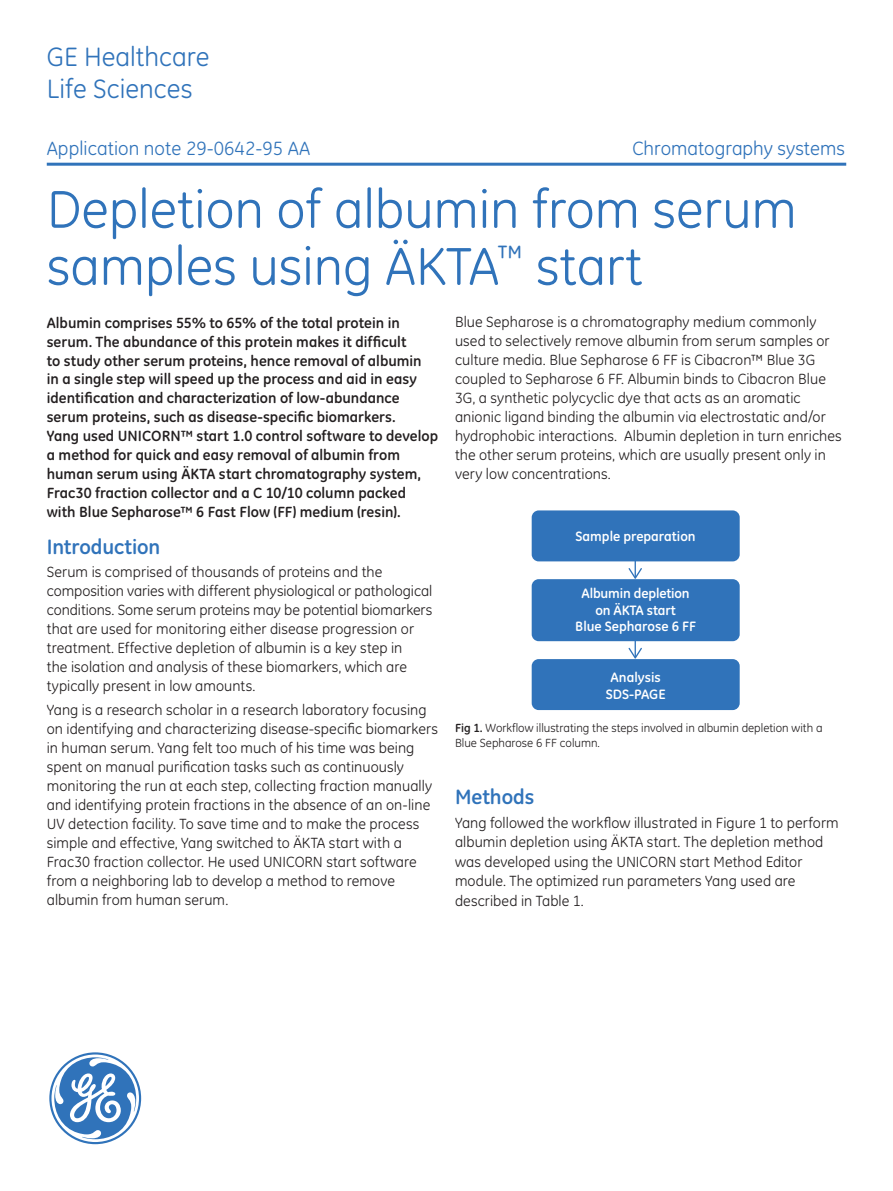
<style>
.page{position:relative;width:893px;height:1191px;background:#fff}
.page>*{position:absolute;margin:0;border:0;box-sizing:border-box;transform-origin:0 0}
.Headline{font:54px/57px "GE Inspira";color:#3073ba}
.GE_Healthcare{font:27px "GE Inspira";color:#3073ba}
.Subhead_1{font:700 21px "GE Inspira";letter-spacing:-.005em;color:#3073ba}
.Piece_technique{font:19.5px "GE Inspira";color:#3073ba}
.Body_text{font:15px/19px "GE Inspira";letter-spacing:.005em;color:#231f20}
.Body_text-2{font:700 15px/18.9px "GE Inspira";color:#231f20}
.t1{font:700 13.8px/16.6px "GE Inspira";color:#fff;text-align:center}
.t2{font:12px/15px "GE Inspira";color:#231f20}
.s1{font-weight:700}
</style>
<div class="page">
<svg style="left:49px;top:1052px;width:92px;height:92px"></svg>
<hr style="left:47px;top:163px;width:799px;height:3px;background:#3073ba">
<div style="left:532px;top:510px;width:208px;height:51px;background:#3073ba;border-radius:7px"></div>
<div style="left:532px;top:579px;width:208px;height:62px;background:#3073ba;border-radius:7px"></div>
<svg style="left:629px;top:561px;width:13px;height:18px"></svg>
<hr style="left:635px;top:620px;width:1px;height:37px;background:#3073ba">
<svg style="left:629px;top:647px;width:13px;height:11px"></svg>
<div style="left:532px;top:659px;width:208px;height:51px;background:#3073ba;border-radius:7px"></div>
<p class="GE_Healthcare" style="left:47px;top:41px;width:164px">GE Healthcare</p>
<p class="GE_Healthcare" style="left:47px;top:73px;width:147px">Life Sciences</p>
<p class="Piece_technique" style="left:47px;top:137px;width:265px">Application note 29-0642-95 AA</p>
<p class="Piece_technique" style="left:632px;top:137px;width:214px">Chromatography systems</p>
<p class="Headline" style="left:47px;top:181px;width:751px">Depletion of albumin from serum samples using ÄKTA<sup>™</sup> start</p>
<p class="Body_text-2" style="left:47px;top:313px;width:393px">Albumin comprises 55% to 65% of the total protein in serum. The abundance of this protein makes it difficult<br>to study other serum proteins, hence removal of albumin<br>in a single step will speed up the process and aid in easy identification and characterization of low-abundance serum proteins, such as disease-specific biomarkers.<br>Yang used UNICORN™ start 1.0 control software to develop a method for quick and easy removal of albumin from human serum using ÄKTA start chromatography system, Frac30 fraction collector and a C 10/10 column packed with Blue Sepharose™ 6 Fast Flow (FF) medium (resin).</p>
<p class="Subhead_1" style="left:47px;top:533px;width:115px">Introduction</p>
<p class="Body_text" style="left:47px;top:562px;width:387px">Serum is comprised of thousands of proteins and the composition varies with different physiological or pathological conditions. Some serum proteins may be potential biomarkers that are used for monitoring either disease progression or treatment. Effective depletion of albumin is a key step in<br>the isolation and analysis of these biomarkers, which are typically present in low amounts.</p>
<p class="Body_text" style="left:47px;top:700px;width:393px">Yang is a research scholar in a research laboratory focusing on identifying and characterizing disease-specific biomarkers in human serum. Yang felt too much of his time was being spent on manual purification tasks such as continuously monitoring the run at each step, collecting fraction manually and identifying protein fractions in the absence of an on-line UV detection facility. To save time and to make the process simple and effective, Yang switched to ÄKTA start with a Frac30 fraction collector. He used UNICORN start software from a neighboring lab to develop a method to remove albumin from human serum.</p>
<p class="Body_text" style="left:455px;top:313px;width:388px">Blue Sepharose is a chromatography medium commonly used to selectively remove albumin from serum samples or culture media. Blue Sepharose 6 FF is Cibacron™ Blue 3G coupled to Sepharose 6 FF. Albumin binds to Cibacron Blue 3G, a synthetic polycyclic dye that acts as an aromatic anionic ligand binding the albumin via electrostatic and/or hydrophobic interactions. Albumin depletion in turn enriches the other serum proteins, which are usually present only in very low concentrations.</p>
<p class="t1" style="left:576px;top:527px;width:122px">Sample preparation</p>
<p class="t1" style="left:575px;top:584px;width:122px">Albumin depletion on ÄKTA start<br>Blue Sepharose 6 FF</p>
<p class="t1" style="left:606px;top:668px;width:61px">Analysis<br>SDS-PAGE</p>
<p class="t2" style="left:455px;top:720px;width:369px"><span class="s1">Fig 1.</span> Workflow illustrating the steps involved in albumin depletion with a<br>Blue Sepharose 6 FF column.</p>
<p class="Subhead_1" style="left:455px;top:783px;width:81px">Methods</p>
<p class="Body_text" style="left:455px;top:813px;width:385px;line-height:19.5px">Yang followed the workflow illustrated in Figure 1 to perform albumin depletion using ÄKTA start. The depletion method was developed using the UNICORN start Method Editor module. The optimized run parameters Yang used are described in Table 1.</p>
</div>
